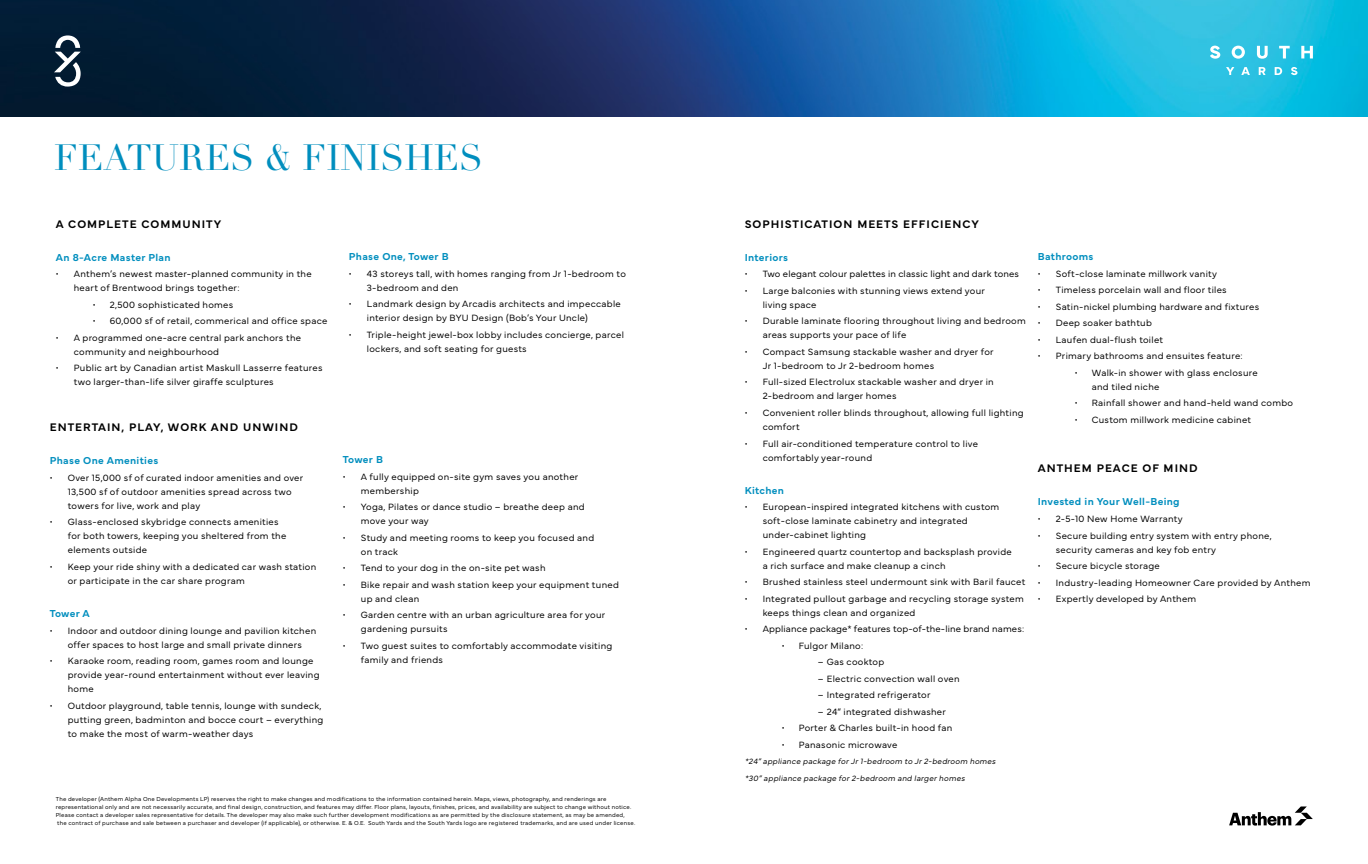
<style>
.page{position:relative;width:1368px;height:864px;background:#fff}
.page>*{position:absolute;margin:0;border:0;box-sizing:border-box;transform-origin:0 0}
.t1{font:36px "Didot LT Pro";color:#008ebe}
.t2{font:600 11.5px "Mundial";letter-spacing:.09em;color:#000}
.t3{font:600 10.5px "Mundial";letter-spacing:.03em;color:#008ebe}
.t4{font:300 9.5px/14px "Mundial";letter-spacing:.03em;color:#000}
.t5{font:italic 300 8px/16.5px "Mundial";letter-spacing:.03em;color:#000}
.t6{font:300 6px/8px "Mundial";letter-spacing:.03em;color:#000}
</style>
<div class="page">
<img style="left:0;top:0;width:1368px;height:117px">
<svg style="left:1210px;top:46px;width:10px;height:13px"></svg>
<svg style="left:1232px;top:46px;width:13px;height:13px"></svg>
<svg style="left:1257px;top:46px;width:11px;height:13px"></svg>
<svg style="left:1279px;top:46px;width:11px;height:12px"></svg>
<svg style="left:1301px;top:46px;width:12px;height:12px"></svg>
<svg style="left:1226px;top:67px;width:8px;height:8px"></svg>
<svg style="left:1241px;top:67px;width:9px;height:8px"></svg>
<svg style="left:1259px;top:67px;width:7px;height:8px"></svg>
<svg style="left:1275px;top:67px;width:7px;height:8px"></svg>
<svg style="left:1291px;top:67px;width:6px;height:8px"></svg>
<svg style="left:54px;top:35px;width:27px;height:52px"></svg>
<svg style="left:1229px;top:806px;width:84px;height:20px"></svg>
<h1 class="t1" style="left:54px;top:136px;width:431px">FEATURES &amp; FINISHES</h1>
<p class="t2" style="left:56px;top:215px;width:167px">A COMPLETE COMMUNITY</p>
<p class="t3" style="left:56px;top:249px;width:116px">An 8-Acre Master Plan</p>
<p class="t4" style="left:74px;top:266px;width:239px;text-indent:-18px">• Anthem’s newest master-planned community in the heart of Brentwood brings together:</p>
<p class="t4" style="left:93px;top:297px;width:142px">• 2,500 sophisticated homes</p>
<p class="t4" style="left:93px;top:313px;width:236px">• 60,000 sf of retail, commerical and office space</p>
<p class="t4" style="left:74px;top:330px;width:229px;text-indent:-18px">• A programmed one-acre central park anchors the community and neighbourhood</p>
<p class="t4" style="left:74px;top:360px;width:250px;text-indent:-18px">• Public art by Canadian artist Maskull Lasserre features two larger-than-life silver giraffe sculptures</p>
<p class="t2" style="left:50px;top:419px;width:250px">ENTERTAIN, PLAY, WORK AND UNWIND</p>
<p class="t3" style="left:50px;top:453px;width:110px">Phase One Amenities</p>
<p class="t4" style="left:68px;top:470px;width:237px;text-indent:-18px">• Over 15,000 sf of curated indoor amenities and over<br>13,500 sf of outdoor amenities spread across two towers for live, work and play</p>
<p class="t4" style="left:68px;top:514px;width:220px;text-indent:-18px">• Glass-enclosed skybridge connects amenities for both towers, keeping you sheltered from the elements outside</p>
<p class="t4" style="left:68px;top:559px;width:250px;text-indent:-18px">• Keep your ride shiny with a dedicated car wash station or participate in the car share program</p>
<p class="t3" style="left:50px;top:605px;width:42px">Tower A</p>
<p class="t4" style="left:50px;top:622px;width:268px;text-align:center">• Indoor and outdoor dining lounge and pavilion kitchen offer spaces to host large and small private dinners</p>
<p class="t4" style="left:68px;top:653px;width:253px;text-indent:-18px">• Karaoke room, reading room, games room and lounge provide year-round entertainment without ever leaving home</p>
<p class="t4" style="left:68px;top:697px;width:257px;text-indent:-18px">• Outdoor playground, table tennis, lounge with sundeck, putting green, badminton and bocce court – everything to make the most of warm-weather days</p>
<p class="t3" style="left:349px;top:248px;width:101px">Phase One, Tower B</p>
<p class="t4" style="left:367px;top:266px;width:260px;text-indent:-18px">• 43 storeys tall, with homes ranging from Jr 1-bedroom to<br>3-bedroom and den</p>
<p class="t4" style="left:367px;top:296px;width:255px;text-indent:-18px">• Landmark design by Arcadis architects and impeccable interior design by BYU Design (Bob’s Your Uncle)</p>
<p class="t4" style="left:367px;top:327px;width:259px;text-indent:-18px">• Triple-height jewel-box lobby includes concierge, parcel lockers, and soft seating for guests</p>
<p class="t3" style="left:343px;top:451px;width:42px">Tower B</p>
<p class="t4" style="left:361px;top:468px;width:219px;text-indent:-18px">• A fully equipped on-site gym saves you another membership</p>
<p class="t4" style="left:361px;top:499px;width:225px;text-indent:-18px">• Yoga, Pilates or dance studio – breathe deep and move your way</p>
<p class="t4" style="left:361px;top:530px;width:235px;text-indent:-18px">• Study and meeting rooms to keep you focused and on track</p>
<p class="t4" style="left:343px;top:560px;width:204px">• Tend to your dog in the on-site pet wash</p>
<p class="t4" style="left:361px;top:577px;width:260px;text-indent:-18px">• Bike repair and wash station keep your equipment tuned up and clean</p>
<p class="t4" style="left:361px;top:607px;width:246px;text-indent:-18px">• Garden centre with an urban agriculture area for your gardening pursuits</p>
<p class="t4" style="left:361px;top:638px;width:253px;text-indent:-18px">• Two guest suites to comfortably accommodate visiting family and friends</p>
<p class="t6" style="left:56px;top:795px;width:581px">The developer (Anthem Alpha One Developments LP) reserves the right to make changes and modifications to the information contained herein. Maps, views, photography, and renderings are representational only and are not necessarily accurate, and final design, construction, and features may differ. Floor plans, layouts, finishes, prices, and availability are subject to change without notice.<br>Please contact a developer sales representative for details. The developer may also make such further development modifications as are permitted by the disclosure statement, as may be amended, the contract of purchase and sale between a purchaser and developer (if applicable), or otherwise. E. &amp; O.E. South Yards and the South Yards logo are registered trademarks, and are used under license.</p>
<p class="t2" style="left:745px;top:215px;width:236px">SOPHISTICATION MEETS EFFICIENCY</p>
<p class="t3" style="left:745px;top:249px;width:45px">Interiors</p>
<p class="t4" style="left:745px;top:266px;width:276px">• Two elegant colour palettes in classic light and dark tones</p>
<p class="t4" style="left:763px;top:283px;width:224px;text-indent:-18px">• Large balconies with stunning views extend your living space</p>
<p class="t4" style="left:763px;top:313px;width:265px;text-indent:-18px">• Durable laminate flooring throughout living and bedroom areas supports your pace of life</p>
<p class="t4" style="left:763px;top:344px;width:233px;text-indent:-18px">• Compact Samsung stackable washer and dryer for<br>Jr 1-bedroom to Jr 2-bedroom homes</p>
<p class="t4" style="left:763px;top:374px;width:233px;text-indent:-18px">• Full-sized Electrolux stackable washer and dryer in<br>2-bedroom and larger homes</p>
<p class="t4" style="left:763px;top:405px;width:263px;text-indent:-18px">• Convenient roller blinds throughout, allowing full lighting comfort</p>
<p class="t4" style="left:763px;top:435px;width:217px;text-indent:-18px">• Full air-conditioned temperature control to live comfortably year-round</p>
<p class="t3" style="left:745px;top:482px;width:41px">Kitchen</p>
<p class="t4" style="left:763px;top:499px;width:238px;text-indent:-18px">• European-inspired integrated kitchens with custom soft-close laminate cabinetry and integrated under-cabinet lighting</p>
<p class="t4" style="left:763px;top:543px;width:251px;text-indent:-18px">• Engineered quartz countertop and backsplash provide a rich surface and make cleanup a cinch</p>
<p class="t4" style="left:745px;top:574px;width:282px">• Brushed stainless steel undermount sink with Baril faucet</p>
<p class="t4" style="left:763px;top:591px;width:263px;text-indent:-18px">• Integrated pullout garbage and recycling storage system keeps things clean and organized</p>
<p class="t4" style="left:745px;top:621px;width:281px">• Appliance package* features top-of-the-line brand names:</p>
<p class="t4" style="left:782px;top:638px;width:83px">• Fulgor Milano:</p>
<p class="t4" style="left:818px;top:654px;width:68px">– Gas cooktop</p>
<p class="t4" style="left:818px;top:671px;width:144px">– Electric convection wall oven</p>
<p class="t4" style="left:818px;top:687px;width:114px">– Integrated refrigerator</p>
<p class="t4" style="left:818px;top:704px;width:130px">– 24“ integrated dishwasher</p>
<p class="t4" style="left:782px;top:720px;width:172px">• Porter &amp; Charles built-in hood fan</p>
<p class="t4" style="left:782px;top:737px;width:117px">• Panasonic microwave</p>
<p class="t5" style="left:745px;top:753px;width:253px">*24” appliance package for Jr 1-bedroom to Jr 2-bedroom homes *30” appliance package for 2-bedroom and larger homes</p>
<p class="t3" style="left:1038px;top:248px;width:57px">Bathrooms</p>
<p class="t4" style="left:1038px;top:266px;width:181px">• Soft-close laminate millwork vanity</p>
<p class="t4" style="left:1038px;top:282px;width:190px">• Timeless porcelain wall and floor tiles</p>
<p class="t4" style="left:1038px;top:299px;width:223px">• Satin-nickel plumbing hardware and fixtures</p>
<p class="t4" style="left:1038px;top:315px;width:116px">• Deep soaker bathtub</p>
<p class="t4" style="left:1038px;top:332px;width:127px">• Laufen dual-flush toilet</p>
<p class="t4" style="left:1038px;top:348px;width:206px">• Primary bathrooms and ensuites feature:</p>
<p class="t4" style="left:1092px;top:365px;width:167px;text-indent:-17px">• Walk-in shower with glass enclosure and tiled niche</p>
<p class="t4" style="left:1075px;top:395px;width:220px">• Rainfall shower and hand-held wand combo</p>
<p class="t4" style="left:1075px;top:412px;width:178px">• Custom millwork medicine cabinet</p>
<p class="t2" style="left:1038px;top:460px;width:161px">ANTHEM PEACE OF MIND</p>
<p class="t3" style="left:1038px;top:494px;width:143px">Invested in Your Well-Being</p>
<p class="t4" style="left:1038px;top:511px;width:146px">• 2-5-10 New Home Warranty</p>
<p class="t4" style="left:1056px;top:527px;width:218px;text-indent:-18px">• Secure building entry system with entry phone, security cameras and key fob entry</p>
<p class="t4" style="left:1038px;top:558px;width:124px">• Secure bicycle storage</p>
<p class="t4" style="left:1038px;top:574px;width:274px">• Industry-leading Homeowner Care provided by Anthem</p>
<p class="t4" style="left:1038px;top:591px;width:160px">• Expertly developed by Anthem</p>
</div>
